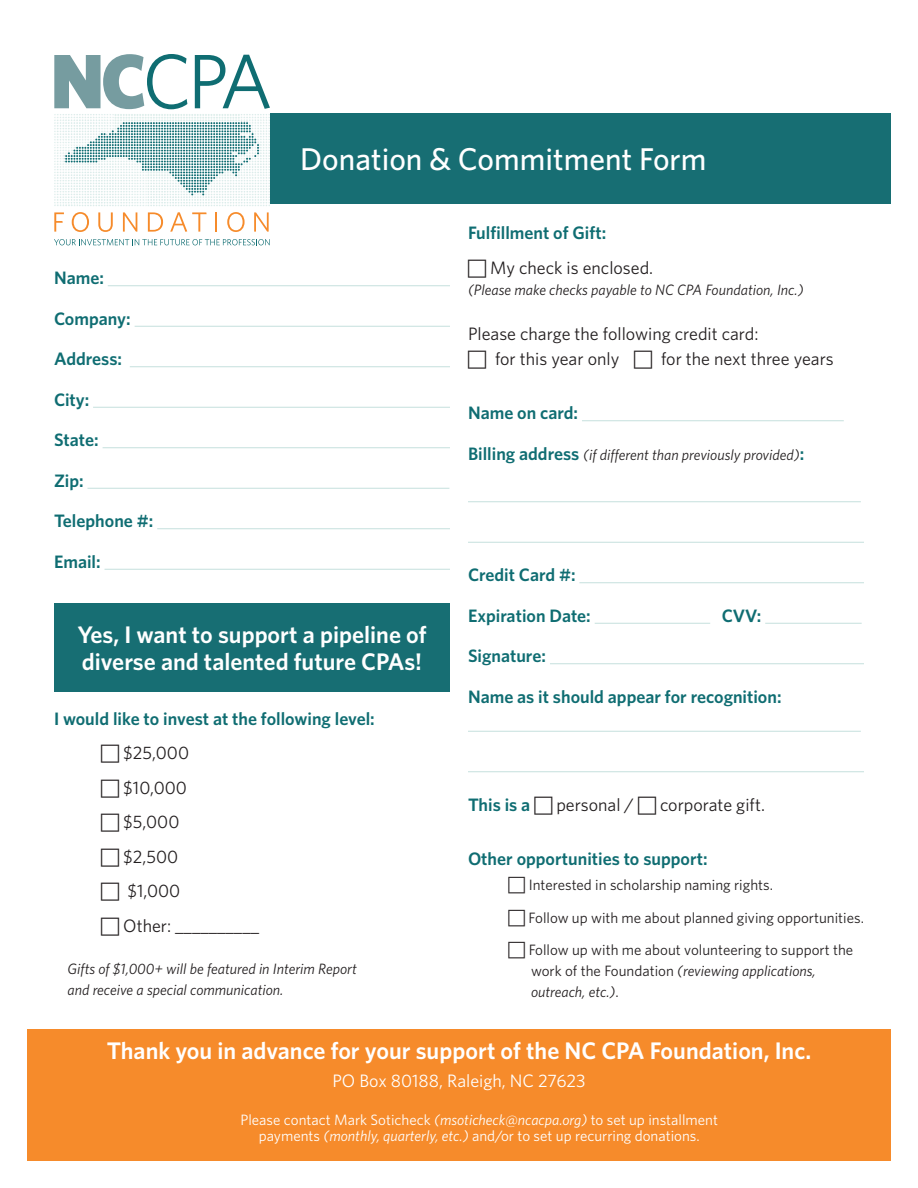
<style>
.page{position:relative;width:918px;height:1188px;background:#fff}
.page>*{position:absolute;margin:0;border:0;box-sizing:border-box;transform-origin:0 0}
.t1{font:500 31.5px "Whitney";color:#fff}
.t2{font:600 24px/27px "Whitney";color:#fff}
.t3{font:600 18px "Whitney";color:#0f6d72}
.t4{font:18px/25.5px "Whitney";color:#231f20}
.t5{font:18px "Whitney";color:#fff}
.t6{font:15px/21px "Whitney";color:#231f20}
.t7{font:italic 15px/21px "Whitney";color:#231f20}
.t8{font:15px/16.5px "Whitney";color:#fff;text-align:center}
.s1{font-weight:600;font-style:normal;font-size:18px;color:#0f6d72}
.s2{font-style:italic}
</style>
<div class="page">
<div style="left:27px;top:1029px;width:864px;height:132px;background:#f68b2b"></div>
<div style="left:54px;top:604px;width:396px;height:88px;background:#176e73"></div>
<div style="left:270px;top:113px;width:621px;height:91px;background:#176e73"></div>
<hr style="left:108px;top:285px;width:342px;height:1px;background:#c5e0dd">
<hr style="left:135px;top:326px;width:315px;height:1px;background:#c5e0dd">
<hr style="left:130px;top:366px;width:320px;height:1px;background:#c5e0dd">
<hr style="left:93px;top:407px;width:357px;height:1px;background:#c5e0dd">
<hr style="left:103px;top:447px;width:347px;height:1px;background:#c5e0dd">
<hr style="left:88px;top:488px;width:361px;height:1px;background:#c5e0dd">
<hr style="left:157px;top:528px;width:293px;height:1px;background:#c5e0dd">
<hr style="left:105px;top:569px;width:345px;height:1px;background:#c5e0dd">
<svg style="left:54px;top:212px;width:10px;height:20px"></svg>
<svg style="left:72px;top:212px;width:17px;height:20px"></svg>
<svg style="left:98px;top:212px;width:15px;height:20px"></svg>
<svg style="left:123px;top:212px;width:14px;height:20px"></svg>
<svg style="left:148px;top:212px;width:15px;height:20px"></svg>
<svg style="left:170px;top:212px;width:37px;height:20px"></svg>
<svg style="left:216px;top:212px;width:1px;height:20px"></svg>
<svg style="left:227px;top:212px;width:18px;height:20px"></svg>
<svg style="left:254px;top:212px;width:15px;height:20px"></svg>
<svg style="left:54px;top:54px;width:216px;height:141px"></svg>
<svg style="left:54px;top:239px;width:216px;height:6px"></svg>
<img style="left:54px;top:145px;width:32px;height:4px">
<img style="left:93px;top:182px;width:51px;height:2px">
<img style="left:54px;top:204px;width:24px;height:2px">
<img style="left:227px;top:176px;width:43px;height:3px">
<img style="left:147px;top:193px;width:123px;height:5px">
<img style="left:241px;top:114px;width:29px;height:5px">
<img style="left:65px;top:114px;width:49px;height:2px">
<hr style="left:582px;top:420px;width:262px;height:1px;background:#c5e0dd">
<hr style="left:468px;top:501px;width:393px;height:1px;background:#c5e0dd">
<hr style="left:468px;top:542px;width:396px;height:1px;background:#c5e0dd">
<hr style="left:579px;top:582px;width:285px;height:1px;background:#c5e0dd">
<hr style="left:595px;top:623px;width:115px;height:1px;background:#c5e0dd">
<hr style="left:765px;top:623px;width:97px;height:1px;background:#c5e0dd">
<hr style="left:550px;top:663px;width:314px;height:1px;background:#c5e0dd">
<hr style="left:468px;top:731px;width:393px;height:1px;background:#c5e0dd">
<hr style="left:468px;top:771px;width:396px;height:1px;background:#c5e0dd">
<p class="t1" style="left:300px;top:138px;width:408px">Donation &amp; Commitment Form</p>
<p class="t3" style="left:54px;top:266px;width:51px">Name:</p>
<p class="t3" style="left:54px;top:307px;width:78px">Company:</p>
<p class="t3" style="left:54px;top:347px;width:70px">Address:</p>
<p class="t3" style="left:54px;top:388px;width:37px">City:</p>
<p class="t3" style="left:54px;top:428px;width:46px">State:</p>
<p class="t3" style="left:54px;top:469px;width:31px">Zip:</p>
<p class="t3" style="left:54px;top:509px;width:101px">Telephone #:</p>
<p class="t3" style="left:54px;top:550px;width:48px">Email:</p>
<p class="t2" style="left:77px;top:621px;width:351px">Yes, I want to support a pipeline of diverse and talented future CPAs!</p>
<p class="t3" style="left:54px;top:706px;width:322px">I would like to invest at the following level:</p>
<p class="t4" style="left:123px;top:740px;width:67px">$25,000</p>
<p class="t4" style="left:123px;top:774px;width:65px">$10,000</p>
<p class="t4" style="left:123px;top:809px;width:58px">$5,000</p>
<p class="t4" style="left:123px;top:843px;width:57px">$2,500</p>
<p class="t4" style="left:127px;top:878px;width:54px">$1,000</p>
<p class="t4" style="left:123px;top:912px;width:137px">Other: __________</p>
<p class="t7" style="left:68px;top:958px;width:291px">Gifts of $1,000+ will be featured in Interim Report and receive a special communication.</p>
<p class="t3" style="left:468px;top:221px;width:140px">Fulfillment of Gift:</p>
<p class="t4" style="left:490px;top:254px;width:165px">My check is enclosed.</p>
<p class="t7" style="left:468px;top:279px;width:337px">(Please make checks payable to NC CPA Foundation, Inc.)</p>
<p class="t4" style="left:495px;top:320px;width:265px;text-indent:-27px">Please charge the following credit card: for this year only</p>
<p class="t4" style="left:661px;top:346px;width:174px">for the next three years</p>
<p class="t3" style="left:468px;top:401px;width:112px">Name on card:</p>
<p class="t7" style="left:468px;top:444px;width:338px"><span class="s1">Billing address</span> (if different than previously provided)<span class="s1">:</span></p>
<p class="t3" style="left:468px;top:563px;width:109px">Credit Card #:</p>
<p class="t3" style="left:468px;top:604px;width:124px">Expiration Date:</p>
<p class="t3" style="left:722px;top:604px;width:41px">CVV:</p>
<p class="t3" style="left:468px;top:644px;width:79px">Signature:</p>
<p class="t3" style="left:468px;top:685px;width:315px">Name as it should appear for recognition:</p>
<p class="t3" style="left:468px;top:793px;width:64px">This is a</p>
<p class="t4" style="left:556px;top:791px;width:79px">personal /</p>
<p class="t4" style="left:660px;top:791px;width:106px">corporate gift.</p>
<p class="t3" style="left:468px;top:847px;width:241px">Other opportunities to support:</p>
<p class="t6" style="left:529px;top:874px;width:246px">Interested in scholarship naming rights.</p>
<p class="t6" style="left:529px;top:907px;width:337px">Follow up with me about planned giving opportunities.</p>
<p class="t6" style="left:529px;top:939px;width:326px">Follow up with me about volunteering to support the work of the Foundation <span class="s2">(reviewing applications, outreach, etc.)</span>.</p>
<p class="t2" style="left:107px;top:1037px;width:706px">Thank you in advance for your support of the NC CPA Foundation, Inc.</p>
<p class="t5" style="left:332px;top:1068px;width:255px">PO Box 80188, Raleigh, NC 27623</p>
<p class="t8" style="left:240px;top:1111px;width:479px">Please contact Mark Soticheck <span class="s2">(msoticheck@ncacpa.org)</span> to set up installment payments <span class="s2">(monthly, quarterly, etc.)</span> and/or to set up recurring donations.</p>
</div>
